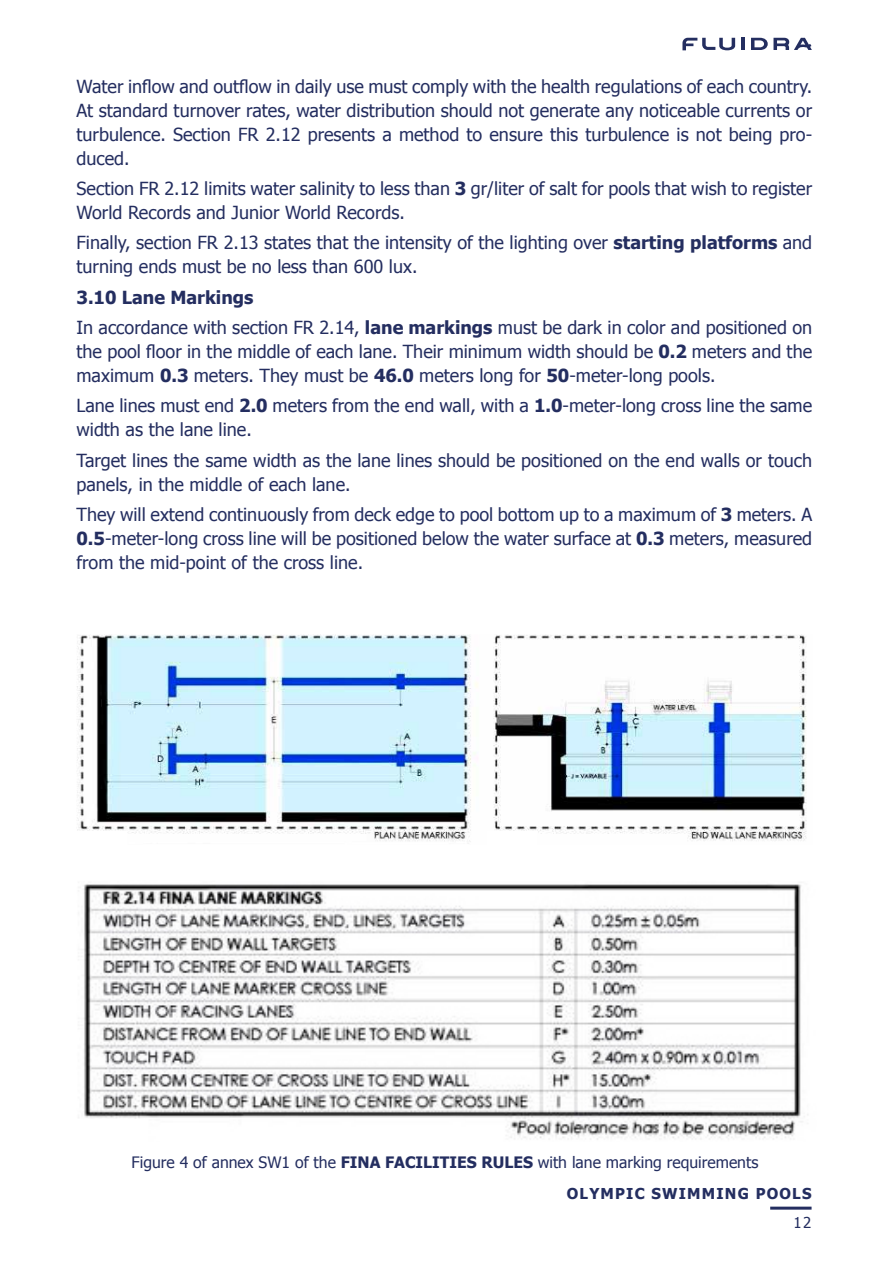
<style>
.page{position:relative;width:893px;height:1263px;background:#fff}
.page>*{position:absolute;margin:0;border:0;box-sizing:border-box;transform-origin:0 0}
.t1{font:18px/24px "Tahoma";color:#242e60}
.t2{font:15.75px "Tahoma";color:#242e60}
.t3{font:700 15px "Tahoma";letter-spacing:.08em;color:#242e60}
.t4{font:15px "Tahoma";color:#242e60}
.s1{font-weight:700}
</style>
<div class="page">
<img style="left:77px;top:634px;width:730px;height:210px">
<img style="left:84px;top:884px;width:724px;height:256px">
<hr style="left:741px;top:38px;width:4px;height:12px;background:#242e60">
<svg style="left:682px;top:38px;width:53px;height:12px"></svg>
<svg style="left:751px;top:38px;width:61px;height:12px"></svg>
<hr style="left:770px;top:1206px;width:41px;height:3px;background:#242e60">
<p class="t1" style="left:77px;top:73px;width:737px;text-align:justify">Water inflow and outflow in daily use must comply with the health regulations of each country.<br>At standard turnover rates, water distribution should not generate any noticeable currents or turbulence. Section FR 2.12 presents a method to ensure this turbulence is not being pro&shy;duced.</p>
<p class="t1" style="left:77px;top:176px;width:737px">Section FR 2.12 limits water salinity to less than <span class="s1">3</span> gr/liter of salt for pools that wish to register<br>World Records and Junior World Records.</p>
<p class="t1" style="left:77px;top:230px;width:737px">Finally, section FR 2.13 states that the intensity of the lighting over <span class="s1">starting platforms</span> and turning ends must be no less than 600 lux.</p>
<p class="t1" style="left:77px;top:281px;width:737px;line-height:30.5px"><span class="s1">3.10 Lane Markings<br></span>In accordance with section FR 2.14, <span class="s1">lane markings</span> must be dark in color and positioned on</p>
<p class="t1" style="left:77px;top:339px;width:737px">the pool floor in the middle of each lane. Their minimum width should be <span class="s1">0.2</span> meters and the maximum <span class="s1">0.3</span> meters. They must be <span class="s1">46.0</span> meters long for <span class="s1">50</span>-meter-long pools.</p>
<p class="t1" style="left:76px;top:393px;width:737px">Lane lines must end <span class="s1">2.0</span> meters from the end wall, with a <span class="s1">1.0</span>-meter-long cross line the same width as the lane line.</p>
<p class="t1" style="left:77px;top:447px;width:737px">Target lines the same width as the lane lines should be positioned on the end walls or touch panels, in the middle of each lane.</p>
<p class="t1" style="left:77px;top:502px;width:737px;text-align:justify">They will extend continuously from deck edge to pool bottom up to a maximum of <span class="s1">3</span> meters. A <span class="s1">0.5</span>-meter-long cross line will be positioned below the water surface at <span class="s1">0.3</span> meters, measured from the mid-point of the cross line.</p>
<p class="t2" style="left:132px;top:1152px;width:628px">Figure 4 of annex SW1 of the <span class="s1">FINA FACILITIES RULES</span> with lane marking requirements</p>
<p class="t3" style="left:567px;top:1183px;width:246px">OLYMPIC SWIMMING POOLS</p>
<p class="t4" style="left:794px;top:1213px;width:19px">12</p>
</div>
